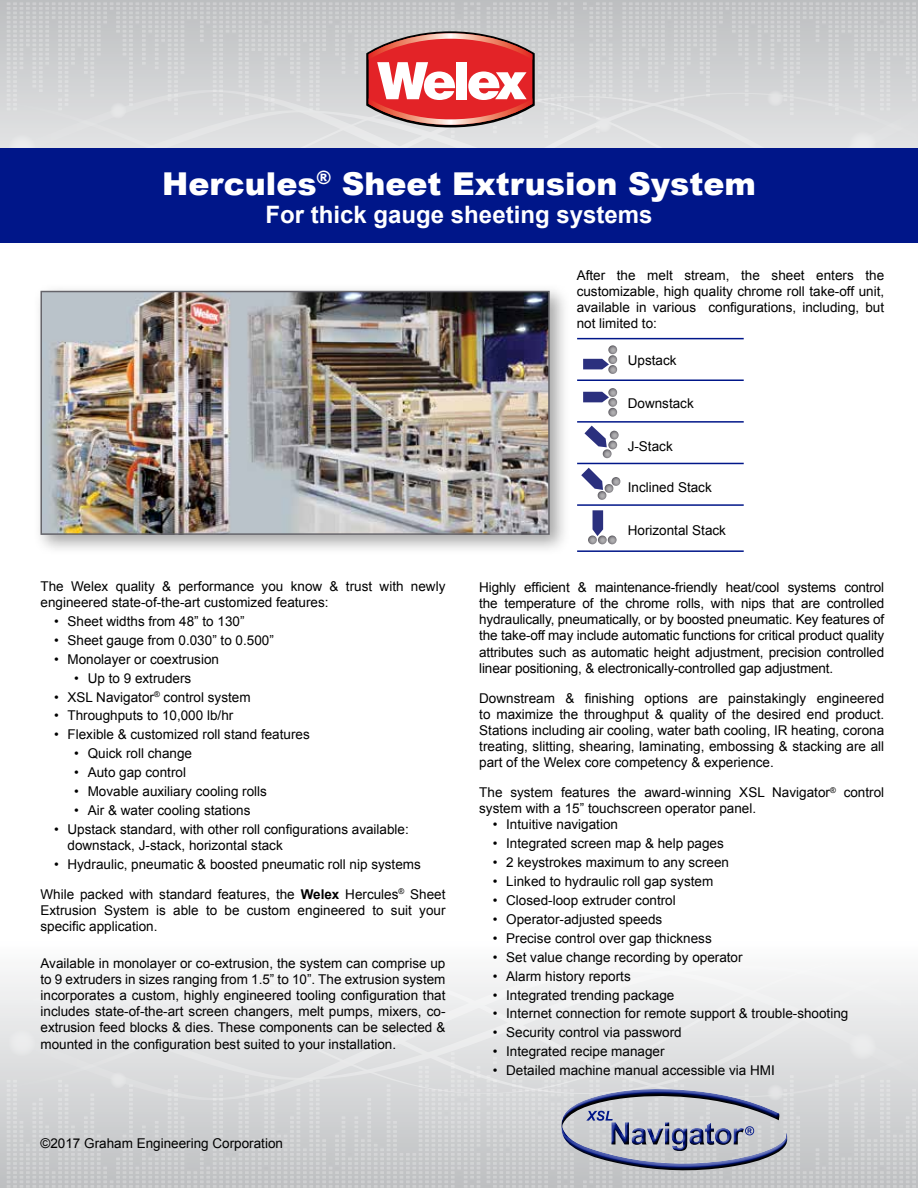
<style>
.page{position:relative;width:918px;height:1188px;background:#fff}
.page>*{position:absolute;margin:0;border:0;box-sizing:border-box;transform-origin:0 0}
.t1{font:900 31.5px "Arial";color:#fff}
.t2{font:700 24px "Arial";color:#fff}
.t3{font:13.5px/16.2px "Arial";color:#000;text-align:justify}
.s1{font-weight:700}
</style>
<div class="page">
<svg style="left:0;top:0;width:918px;height:89px;background:#c3c4c6"></svg>
<svg style="left:583px;top:2px;width:30px;height:87px;background:#cbcdce"></svg>
<svg style="left:622px;top:2px;width:294px;height:89px;background:#cbccce"></svg>
<div style="left:0;top:91px;width:918px;height:57px;background:#dcdddf"></div>
<div style="left:0;top:148px;width:918px;height:95px;background:#001689"></div>
<svg style="left:7px;top:1100px;width:473px;height:88px;background:#cbcdce"></svg>
<svg style="left:0;top:972px;width:918px;height:128px"></svg>
<div style="left:33px;top:283px;width:537px;height:272px;background:#000;opacity:.35"></div>
<img style="left:43px;top:294px;width:504px;height:238px">
<div style="left:40px;top:291px;width:510px;height:244px;border:2px solid #65646a"></div>
<svg style="left:487px;top:1032px;width:429px;height:156px;background:#c7c9cf"></svg>
<svg style="left:7px;top:2px;width:567px;height:146px;background:#d3ccce"></svg>
<img style="left:369px;top:33px;width:163px;height:27px">
<img style="left:369px;top:98px;width:163px;height:27px">
<hr style="left:577px;top:338px;width:167px;height:1px;background:#001689">
<hr style="left:577px;top:380px;width:167px;height:1px;background:#001689">
<hr style="left:577px;top:421px;width:167px;height:2px;background:#001689">
<hr style="left:577px;top:463px;width:167px;height:1px;background:#001689">
<hr style="left:577px;top:504px;width:167px;height:2px;background:#001689">
<hr style="left:577px;top:550px;width:167px;height:2px;background:#001689">
<svg style="left:583px;top:345px;width:34px;height:29px"></svg>
<svg style="left:588px;top:510px;width:29px;height:34px"></svg>
<svg style="left:583px;top:388px;width:34px;height:29px"></svg>
<svg style="left:581px;top:468px;width:40px;height:32px"></svg>
<svg style="left:584px;top:426px;width:35px;height:32px"></svg>
<h1 class="t1" style="left:162px;top:161px;width:595px">Hercules<sup>®</sup> Sheet Extrusion System</h1>
<h2 class="t2" style="left:266px;top:199px;width:388px">For thick gauge sheeting systems</h2>
<p class="t3" style="left:40px;top:578px;width:406px">The Welex quality &amp; performance you know &amp; trust with newly engineered state-of-the-art customized features:</p>
<p class="t3" style="left:54px;top:613px;width:192px">• Sheet widths from 48” to 130”</p>
<p class="t3" style="left:54px;top:632px;width:221px">• Sheet gauge from 0.030” to 0.500”</p>
<p class="t3" style="left:54px;top:651px;width:167px">• Monolayer or coextrusion</p>
<p class="t3" style="left:74px;top:670px;width:119px">• Up to 9 extruders</p>
<p class="t3" style="left:54px;top:689px;width:198px">• XSL Navigator<sup>®</sup> control system</p>
<p class="t3" style="left:54px;top:708px;width:181px">• Throughputs to 10,000 lb/hr</p>
<p class="t3" style="left:54px;top:727px;width:257px">• Flexible &amp; customized roll stand features</p>
<p class="t3" style="left:74px;top:746px;width:119px">• Quick roll change</p>
<p class="t3" style="left:74px;top:764px;width:113px">• Auto gap control</p>
<p class="t3" style="left:74px;top:783px;width:194px">• Movable auxiliary cooling rolls</p>
<p class="t3" style="left:74px;top:802px;width:178px">• Air &amp; water cooling stations</p>
<p class="t3" style="left:68px;top:821px;width:343px;text-indent:-13px">• Upstack standard, with other roll configurations available: downstack, J-stack, horizontal stack</p>
<p class="t3" style="left:54px;top:856px;width:368px">• Hydraulic, pneumatic &amp; boosted pneumatic roll nip systems</p>
<p class="t3" style="left:40px;top:886px;width:407px">While packed with standard features, the <span class="s1">Welex</span> Hercules<sup>®</sup> Sheet Extrusion System is able to be custom engineered to suit your specific application.</p>
<p class="t3" style="left:40px;top:955px;width:407px">Available in monolayer or co-extrusion, the system can comprise up to 9 extruders in sizes ranging from 1.5” to 10”. The extrusion system incorporates a custom, highly engineered tooling configuration that includes state-of-the-art screen changers, melt pumps, mixers, co&shy;extrusion feed blocks &amp; dies. These components can be selected &amp; mounted in the configuration best suited to your installation.</p>
<p class="t3" style="left:40px;top:1136px;width:244px">©2017 Graham Engineering Corporation</p>
<p class="t3" style="left:577px;top:267px;width:309px">After the melt stream, the sheet enters the customizable, high quality chrome roll take-off unit, available in various configurations, including, but not limited to:</p>
<p class="t3" style="left:628px;top:352px;width:50px">Upstack</p>
<p class="t3" style="left:628px;top:395px;width:68px">Downstack</p>
<p class="t3" style="left:628px;top:439px;width:47px">J-Stack</p>
<p class="t3" style="left:628px;top:480px;width:86px">Inclined Stack</p>
<p class="t3" style="left:628px;top:522px;width:100px">Horizontal Stack</p>
<p class="t3" style="left:479px;top:579px;width:406px">Highly efficient &amp; maintenance-friendly heat/cool systems control the temperature of the chrome rolls, with nips that are controlled hydraulically, pneumatically, or by boosted pneumatic. Key features of the take-off may include automatic functions for critical product quality attributes such as automatic height adjustment, precision controlled linear positioning, &amp; electronically-controlled gap adjustment.</p>
<p class="t3" style="left:479px;top:690px;width:406px">Downstream &amp; finishing options are painstakingly engineered to maximize the throughput &amp; quality of the desired end product.<br>Stations including air cooling, water bath cooling, IR heating, corona treating, slitting, shearing, laminating, embossing &amp; stacking are all part of the Welex core competency &amp; experience.</p>
<p class="t3" style="left:479px;top:784px;width:407px">The system features the award-winning XSL Navigator<sup>®</sup> control system with a 15” touchscreen operator panel.</p>
<p class="t3" style="left:493px;top:817px;width:127px">• Intuitive navigation</p>
<p class="t3" style="left:493px;top:836px;width:233px">• Integrated screen map &amp; help pages</p>
<p class="t3" style="left:493px;top:855px;width:238px">• 2 keystrokes maximum to any screen</p>
<p class="t3" style="left:493px;top:873px;width:222px">• Linked to hydraulic roll gap system</p>
<p class="t3" style="left:493px;top:892px;width:185px">• Closed-loop extruder control</p>
<p class="t3" style="left:493px;top:911px;width:171px">• Operator-adjusted speeds</p>
<p class="t3" style="left:493px;top:930px;width:221px">• Precise control over gap thickness</p>
<p class="t3" style="left:493px;top:949px;width:251px">• Set value change recording by operator</p>
<p class="t3" style="left:493px;top:968px;width:140px">• Alarm history reports</p>
<p class="t3" style="left:493px;top:987px;width:183px">• Integrated trending package</p>
<p class="t3" style="left:493px;top:1006px;width:357px">• Internet connection for remote support &amp; trouble-shooting</p>
<p class="t3" style="left:493px;top:1025px;width:191px">• Security control via password</p>
<p class="t3" style="left:493px;top:1044px;width:173px">• Integrated recipe manager</p>
<p class="t3" style="left:493px;top:1062px;width:284px">• Detailed machine manual accessible via HMI</p>
</div>
